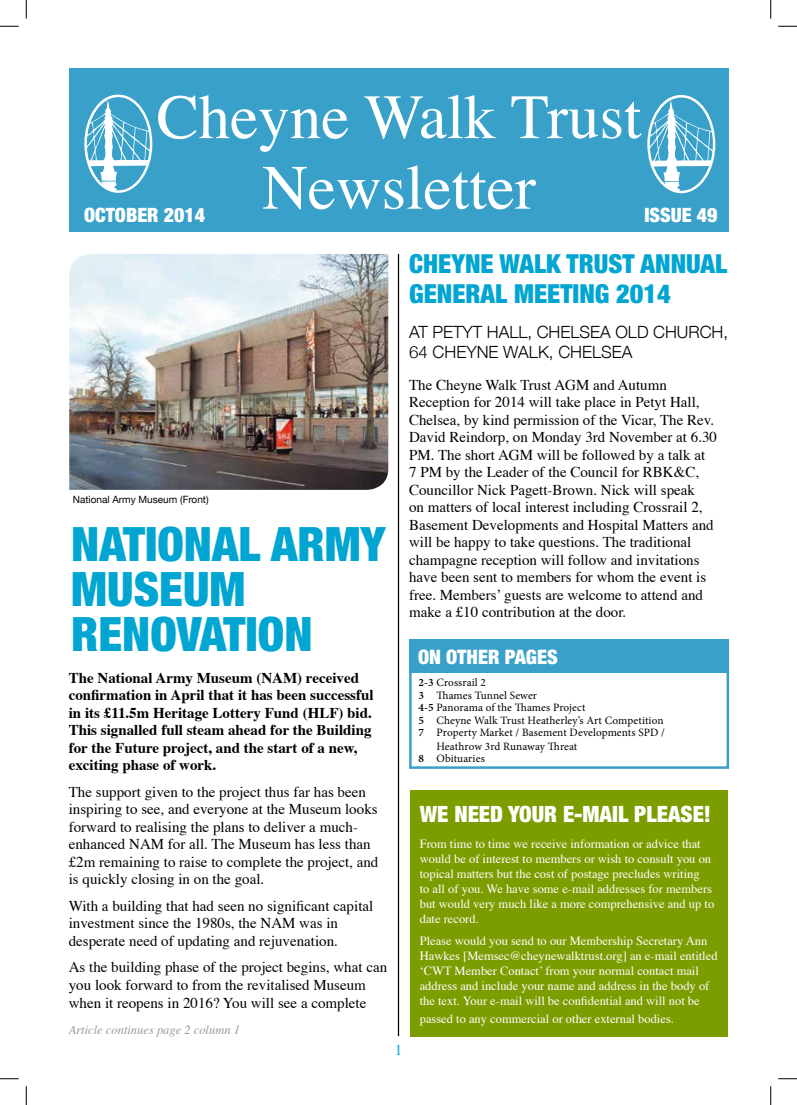
<style>
.page{position:relative;width:797px;height:1105px;background:#fff}
.page>*{position:absolute;margin:0;border:0;box-sizing:border-box;transform-origin:0 0}
.t1{font:63.12px/70.5px "Times";color:#fff;text-align:center}
.t2{font:900 condensed 47.5px/45px "Helvetica Neue";color:#00a5d2}
.t3{font:900 condensed 26.25px/30px "Helvetica Neue";color:#00a5d2}
.t4{font:900 condensed 22.5px "Helvetica Neue";color:#fff}
.t5{font:900 condensed 20px "Helvetica Neue";color:#fff}
.t6{font:900 condensed 19.75px "Helvetica Neue";color:#fff}
.t7{font:300 16.88px/20.2px "Helvetica Neue";color:#000}
.t8{font:15px/17.5px "Times";color:#000}
.t9{font:700 15px/17.5px "Times";color:#000}
.t10{font:15px "Times";color:#00a5d2}
.t11{font:12.5px/15px "Times";color:#fff}
.t12{font:italic 12.5px "Times";color:#98989c}
.t13{font:11.25px/12.5px "Minion Pro";letter-spacing:.005em;color:#000}
.t14{font:10px "Helvetica Neue";color:#000}
.s1{font-weight:600}
</style>
<div class="page">
<div style="left:410px;top:790px;width:318px;height:246px;background:#7c9d00"></div>
<div style="left:69px;top:69px;width:659px;height:163px;background:#39a1c9"></div>
<svg style="left:84px;top:94px;width:68px;height:99px"></svg>
<div style="left:84px;top:95px;width:68px;height:98px;border:2px solid #fff;border-radius:50%"></div>
<img style="left:69px;top:254px;width:319px;height:236px">
<svg style="left:647px;top:95px;width:68px;height:99px"></svg>
<div style="left:647px;top:95px;width:68px;height:98px;border:2px solid #fff;border-radius:50%"></div>
<div style="left:409px;top:642px;width:320px;height:127px;border:2px solid #39a1c9"></div>
<div style="left:409px;top:639px;width:320px;height:34px;background:#39a1c9"></div>
<hr style="left:398px;top:254px;width:1px;height:782px;background:#000">
<svg style="left:0;top:25px;width:19px;height:2px"></svg>
<svg style="left:778px;top:25px;width:19px;height:2px"></svg>
<svg style="left:0;top:1078px;width:19px;height:1px"></svg>
<svg style="left:778px;top:1078px;width:19px;height:1px"></svg>
<svg style="left:25px;top:0;width:2px;height:19px"></svg>
<svg style="left:25px;top:1086px;width:2px;height:19px"></svg>
<svg style="left:770px;top:0;width:1px;height:19px"></svg>
<svg style="left:770px;top:1086px;width:1px;height:19px"></svg>
<h1 class="t1" style="left:156px;top:76px;width:486px">Cheyne Walk Trust<br>Newsletter</h1>
<h3 class="t6" style="left:84px;top:203px;width:122px">OCTOBER 2014</h3>
<h3 class="t6" style="left:644px;top:203px;width:75px">ISSUE 49</h3>
<p class="t14" style="left:73px;top:492px;width:137px">National Army Museum (Front)</p>
<h2 class="t2" style="left:71px;top:521px;width:316px">NATIONAL ARMY<br>MUSEUM<br>RENOVATION</h2>
<p class="t9" style="left:69px;top:667px;width:306px">The National Army Museum (NAM) received confirmation in April that it has been successful in its £11.5m Heritage Lottery Fund (HLF) bid.<br>This signalled full steam ahead for the Building for the Future project, and the start of a new, exciting phase of work.</p>
<p class="t8" style="left:69px;top:782px;width:311px">The support given to the project thus far has been inspiring to see, and everyone at the Museum looks forward to realising the plans to deliver a much&shy;enhanced NAM for all. The Museum has less than £2m remaining to raise to complete the project, and is quickly closing in on the goal.</p>
<p class="t8" style="left:69px;top:896px;width:306px">With a building that had seen no significant capital investment since the 1980s, the NAM was in desperate need of updating and rejuvenation.</p>
<p class="t8" style="left:69px;top:957px;width:320px">As the building phase of the project begins, what can you look forward to from the revitalised Museum when it reopens in 2016? You will see a complete</p>
<p class="t12" style="left:69px;top:1019px;width:173px">Article continues page 2 column 1</p>
<h3 class="t3" style="left:409px;top:249px;width:320px">CHEYNE WALK TRUST ANNUAL<br>GENERAL MEETING 2014</h3>
<p class="t7" style="left:409px;top:321px;width:320px">AT PETYT HALL, CHELSEA OLD CHURCH,<br>64 CHEYNE WALK, CHELSEA</p>
<p class="t8" style="left:409px;top:375px;width:309px">The Cheyne Walk Trust AGM and Autumn Reception for 2014 will take place in Petyt Hall, Chelsea, by kind permission of the Vicar, The Rev.<br>David Reindorp, on Monday 3rd November at 6.30<br>PM. The short AGM will be followed by a talk at<br>7 PM by the Leader of the Council for RBK&amp;C, Councillor Nick Pagett-Brown. Nick will speak<br>on matters of local interest including Crossrail 2, Basement Developments and Hospital Matters and will be happy to take questions. The traditional champagne reception will follow and invitations have been sent to members for whom the event is free. Members’ guests are welcome to attend and make a £10 contribution at the door.</p>
<h3 class="t5" style="left:418px;top:645px;width:141px">ON OTHER PAGES</h3>
<p class="t13" style="left:418px;top:676px;width:248px"><span class="s1">2-3</span> Crossrail 2<br><span class="s1">3</span> Thames Tunnel Sewer<br><span class="s1">4-5</span> Panorama of the Thames Project<br><span class="s1">5</span> Cheyne Walk Trust Heatherley’s Art Competition <span class="s1">7</span> Property Market / Basement Developments SPD /</p>
<p class="t13" style="left:418px;top:740px;width:160px;text-indent:18px">Heathrow 3rd Runaway Threat<br><span class="s1">8</span> Obituaries</p>
<p class="t10" style="left:395px;top:1035px;width:9px">1</p>
<h3 class="t4" style="left:420px;top:800px;width:293px">WE NEED YOUR E-MAIL PLEASE!</h3>
<p class="t11" style="left:420px;top:835px;width:296px">From time to time we receive information or advice that would be of interest to members or wish to consult you on topical matters but the cost of postage precludes writing<br>to all of you. We have some e-mail addresses for members but would very much like a more comprehensive and up to date record.</p>
<p class="t11" style="left:420px;top:932px;width:299px">Please would you send to our Membership Secretary Ann Hawkes [Memsec@cheynewalktrust.org] an e-mail entitled ‘CWT Member Contact’ from your normal contact mail address and include your name and address in the body of the text. Your e-mail will be confidential and will not be</p>
<p class="t11" style="left:420px;top:1010px;width:256px">passed to any commercial or other external bodies.</p>
</div>
